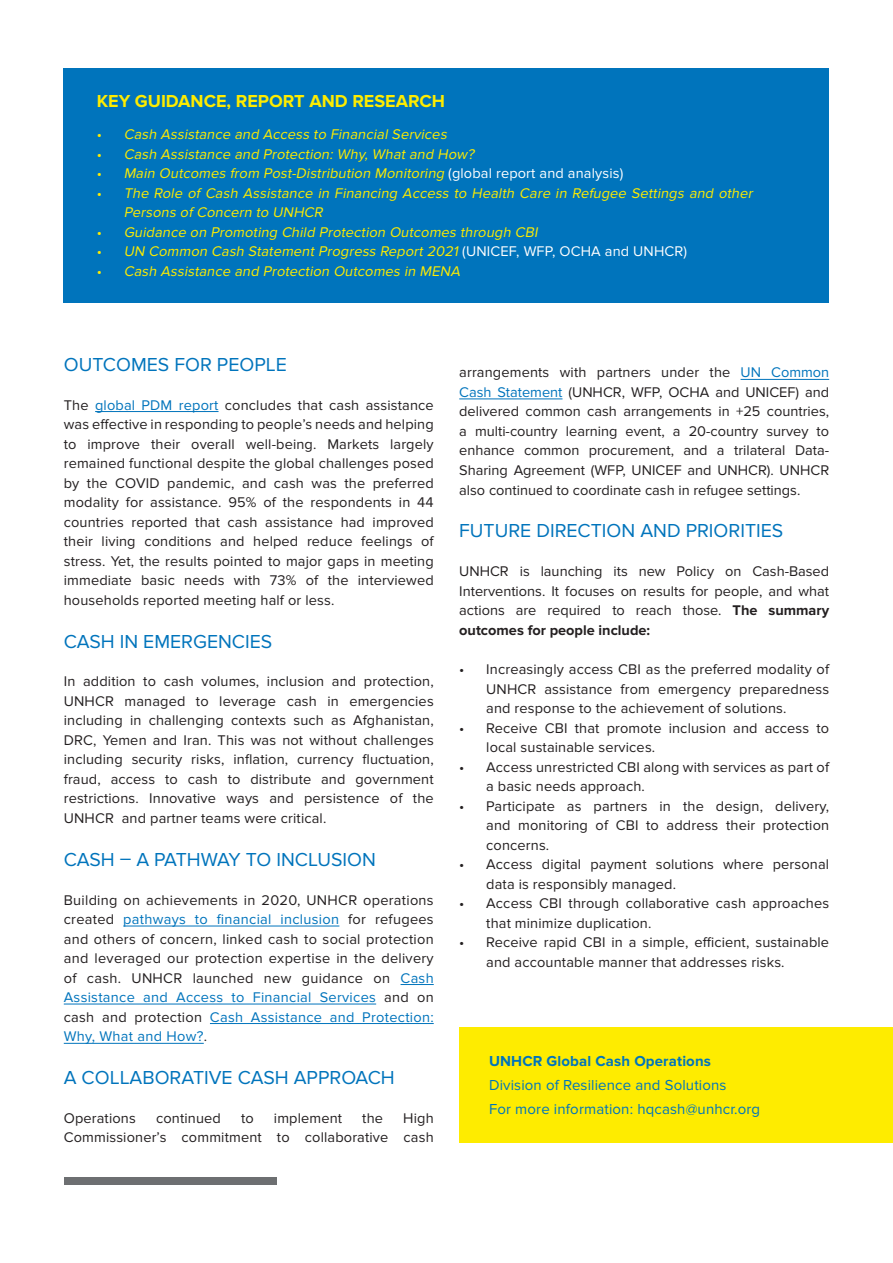
<style>
.page{position:relative;width:893px;height:1263px;background:#fff}
.page>*{position:absolute;margin:0;border:0;box-sizing:border-box;transform-origin:0 0}
.t1{font:19.5px "Proxima Nova";color:#0074bc}
.t2{font:700 18px "Proxima Nova";color:#feec00}
.t3{font:15px "Proxima Nova";letter-spacing:.01em;color:#0074bc}
.t4{font:700 15px "Proxima Nova";letter-spacing:.01em;color:#0074bc}
.t5{font:14.55px/19.5px "Proxima Nova";letter-spacing:.01em;color:#231f20;text-align:justify}
.t6{font:italic 14.55px/19.5px "Proxima Nova";color:#feec00}
.s1{font-style:normal}
.s2{font-style:normal;color:#fff}
.s3{color:#0074bc}
.s4{font-weight:700}
</style>
<div class="page">
<div style="left:459px;top:1027px;width:434px;height:116px;background:#feec00"></div>
<div style="left:64px;top:68px;width:765px;height:235px;background:#0074bc"></div>
<hr style="left:95px;top:411px;width:124px;height:1px;background:#0074bc">
<hr style="left:123px;top:926px;width:216px;height:1px;background:#0074bc">
<hr style="left:401px;top:984px;width:33px;height:1px;background:#0074bc">
<hr style="left:64px;top:1004px;width:312px;height:1px;background:#0074bc">
<hr style="left:210px;top:1023px;width:224px;height:1px;background:#0074bc">
<hr style="left:64px;top:1043px;width:140px;height:1px;background:#0074bc">
<hr style="left:740px;top:379px;width:89px;height:1px;background:#0074bc">
<hr style="left:459px;top:399px;width:103px;height:1px;background:#0074bc">
<div style="left:64px;top:1177px;width:212px;height:8px;background:#6d6f71"></div>
<p class="t2" style="left:97px;top:90px;width:350px">KEY GUIDANCE, REPORT AND RESEARCH</p>
<p class="t6" style="left:97px;top:125px;width:355px"><span class="s1">•</span> Cash Assistance and Access to Financial Services</p>
<p class="t6" style="left:97px;top:144px;width:382px"><span class="s1">•</span> Cash Assistance and Protection: Why, What and How?</p>
<p class="t6" style="left:97px;top:164px;width:528px"><span class="s1">•</span> Main Outcomes from Post-Distribution Monitoring <span class="s2">( g l o b a l r e p o rt a n d a n a l ys i s )</span></p>
<p class="t6" style="left:124px;top:183px;width:633px;text-indent:-27px"><span class="s1">•</span> The Role of Cash Assistance in Financing Access to Health Care in Refugee Settings and other<br>Persons of Concern to UNHCR</p>
<p class="t6" style="left:97px;top:222px;width:445px"><span class="s1">•</span> Guidance on Promoting Child Protection Outcomes through CBI</p>
<p class="t6" style="left:97px;top:242px;width:592px"><span class="s1">•</span> UN Common Cash Statement Progress Report 2021 <span class="s2">( U N I C E F, W F P, O C H A a n d U N H C R)</span></p>
<p class="t6" style="left:97px;top:261px;width:368px"><span class="s1">•</span> Cash Assistance and Protection Outcomes in MENA</p>
<p class="t1" style="left:64px;top:353px;width:225px">OUTCOMES FOR PEOPLE</p>
<p class="t5" style="left:64px;top:395px;width:371px">The <span class="s3">global PDM report</span> concludes that cash assistance was effective in responding to people’s needs and helping to improve their overall well-being. Markets largely remained functional despite the global challenges posed by the COVID pandemic, and cash was the preferred modality for assistance. 95% of the respondents in 44 countries reported that cash assistance had improved their living conditions and helped reduce feelings of stress. Yet, the results pointed to major gaps in meeting immediate basic needs with 73% of the interviewed households reported meeting half or less.</p>
<p class="t1" style="left:64px;top:630px;width:210px">CASH IN EMERGENCIES</p>
<p class="t5" style="left:64px;top:672px;width:371px">In addition to cash volumes, inclusion and protection, UNHCR managed to leverage cash in emergencies including in challenging contexts such as Afghanistan, DRC, Yemen and Iran. This was not without challenges including security risks, inflation, currency fluctuation, fraud, access to cash to distribute and government restrictions. Innovative ways and persistence of the UNHCR and partner teams were critical.</p>
<p class="t1" style="left:64px;top:848px;width:314px">CASH – A PATHWAY TO INCLUSION</p>
<p class="t5" style="left:64px;top:890px;width:371px">Building on achievements in 2020, UNHCR operations created <span class="s3">pathways to financial inclusion</span> for refugees and others of concern, linked cash to social protection and leveraged our protection expertise in the delivery of cash. UNHCR launched new guidance on <span class="s3">Cash Assistance and Access to Financial Services</span> and on cash and protection <span class="s3">Cash Assistance and Protection:<br>Why, What and How?</span>.</p>
<p class="t1" style="left:64px;top:1066px;width:332px">A COLLABORATIVE CASH APPROACH</p>
<p class="t5" style="left:64px;top:1108px;width:74px">Operations</p>
<p class="t5" style="left:156px;top:1108px;width:66px">continued</p>
<p class="t5" style="left:241px;top:1108px;width:14px">to</p>
<p class="t5" style="left:274px;top:1108px;width:70px">implement</p>
<p class="t5" style="left:362px;top:1108px;width:22px">the</p>
<p class="t5" style="left:64px;top:1108px;width:371px;text-align:right">High<br>Commissioner’s commitment to collaborative cash</p>
<p class="t5" style="left:459px;top:363px;width:371px">arrangements with partners under the <span class="s3">UN Common Cash Statement</span> (UNHCR, WFP, OCHA and UNICEF) and delivered common cash arrangements in +25 countries, a multi-country learning event, a 20-country survey to enhance common procurement, and a trilateral Data-Sharing Agreement (WFP, UNICEF and UNHCR). UNHCR also continued to coordinate cash in refugee settings.</p>
<p class="t1" style="left:459px;top:520px;width:326px">FUTURE DIRECTION AND PRIORITIES</p>
<p class="t5" style="left:459px;top:562px;width:371px">UNHCR is launching its new Policy on Cash-Based Interventions. It focuses on results for people, and what actions are required to reach those. <span class="s4">The summary outcomes for people include:</span></p>
<p class="t5" style="left:486px;top:660px;width:344px;text-indent:-27px">• Increasingly access CBI as the preferred modality of UNHCR assistance from emergency preparedness and response to the achievement of solutions.</p>
<p class="t5" style="left:486px;top:718px;width:344px;text-indent:-27px">• Receive CBI that promote inclusion and access to local sustainable services.</p>
<p class="t5" style="left:486px;top:757px;width:344px;text-indent:-27px">• Access unrestricted CBI along with services as part of a basic needs approach.</p>
<p class="t5" style="left:486px;top:796px;width:344px;text-indent:-27px">• Participate as partners in the design, delivery, and monitoring of CBI to address their protection concerns.</p>
<p class="t5" style="left:486px;top:855px;width:344px;text-indent:-27px">• Access digital payment solutions where personal data is responsibly managed.</p>
<p class="t5" style="left:486px;top:894px;width:344px;text-indent:-27px">• Access CBI through collaborative cash approaches that minimize duplication.</p>
<p class="t5" style="left:486px;top:933px;width:344px;text-indent:-27px">• Receive rapid CBI in a simple, efficient, sustainable and accountable manner that addresses risks.</p>
<p class="t4" style="left:489px;top:1052px;width:224px">UNHCR Global Cash Operations</p>
<p class="t3" style="left:489px;top:1076px;width:239px">Division of Resilience and Solutions</p>
<p class="t3" style="left:489px;top:1100px;width:273px">For more information: hqcash@unhcr.org</p>
</div>
